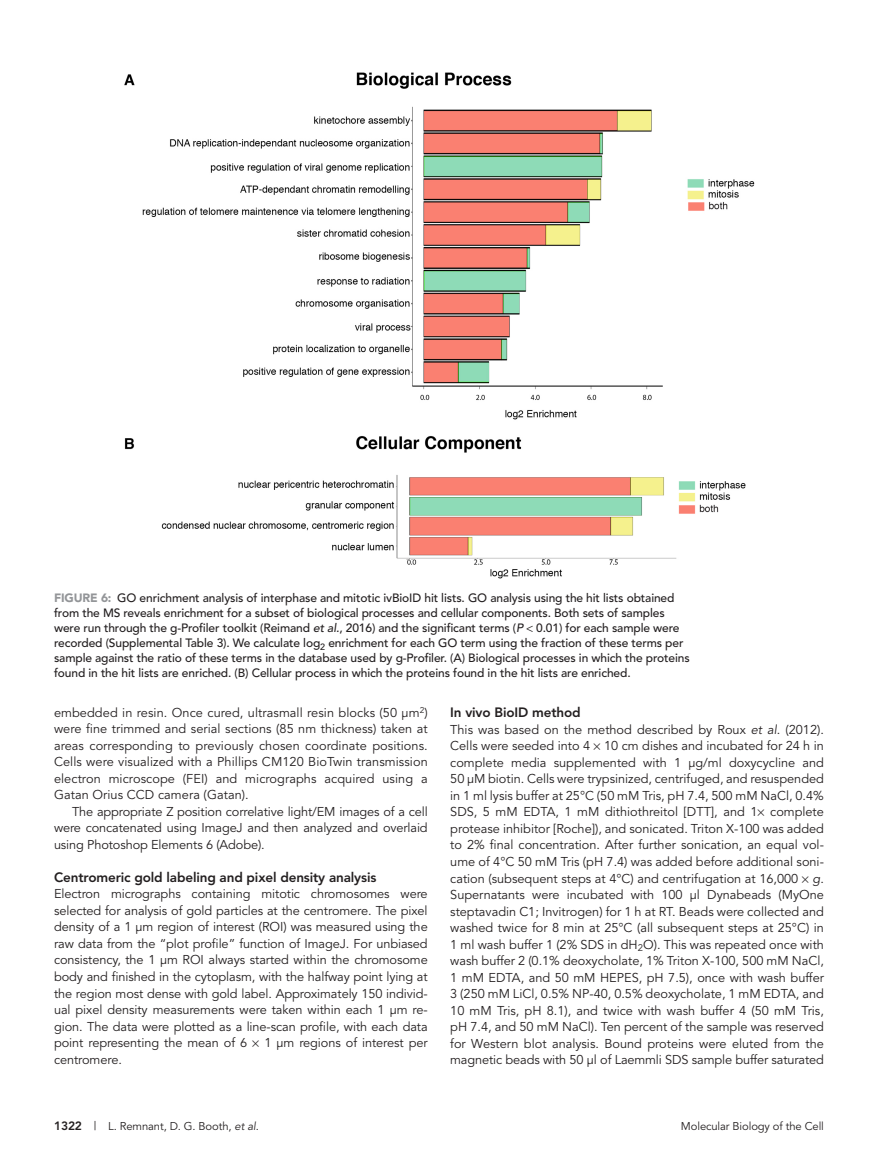
<style>
.page{position:relative;width:878px;height:1175px;background:#fff}
.page>*{position:absolute;margin:0;border:0;box-sizing:border-box;transform-origin:0 0}
.t1{font:800 13.5px "Avenir";letter-spacing:-.01em;color:#231f20}
.ParaFL{font:12.75px/16.5px "Avenir";letter-spacing:-.005em;color:#231f20;text-align:justify}
.Para{font:12.75px/16.5px "Avenir";letter-spacing:-.01em;color:#231f20;text-align:justify}
.FigCaption_35_5p{font:500 12px/15px "Avenir";letter-spacing:-.01em;color:#231f20}
.t2{font:11.25px "Avenir";letter-spacing:-.01em;color:#231f20}
.s1{font-weight:900;color:#939598}
.s2{font-style:italic}
.s3{font-weight:800;font-size:12px}
.s4{font-size:12px}
</style>
<div class="page">
<img style="left:124px;top:72px;width:630px;height:506px">
<p class="FigCaption_35_5p" style="left:54px;top:591px;width:637px"><span class="s1">FIGURE 6:</span> GO enrichment analysis of interphase and mitotic ivBioID hit lists. GO analysis using the hit lists obtained from the MS reveals enrichment for a subset of biological processes and cellular components. Both sets of samples were run through the g-Profiler toolkit (Reimand <span class="s2">et al.</span>, 2016) and the significant terms (<span class="s2">P</span> 0.01) for each sample were recorded (Supplemental Table 3). We calculate log<sub>2</sub> enrichment for each GO term using the fraction of these terms per sample against the ratio of these terms in the database used by g-Profiler. (A) Biological processes in which the proteins found in the hit lists are enriched. (B) Cellular process in which the proteins found in the hit lists are enriched.</p>
<p class="ParaFL" style="left:54px;top:704px;width:375px">embedded in resin. Once cured, ultrasmall resin blocks (50 µm<sup>2</sup>) were fine trimmed and serial sections (85 nm thickness) taken at areas corresponding to previously chosen coordinate positions.<br>Cells were visualized with a Phillips CM120 BioTwin transmission electron microscope (FEI) and micrographs acquired using a Gatan Orius CCD camera (Gatan).</p>
<p class="Para" style="left:54px;top:803px;width:375px;text-indent:18px">The appropriate Z position correlative light/EM images of a cell were concatenated using ImageJ and then analyzed and overlaid using Photoshop Elements 6 (Adobe).</p>
<h2 class="t1" style="left:54px;top:869px;width:324px">Centromeric gold labeling and pixel density analysis</h2>
<p class="ParaFL" style="left:54px;top:886px;width:375px">Electron micrographs containing mitotic chromosomes were selected for analysis of gold particles at the centromere. The pixel density of a 1 µm region of interest (ROI) was measured using the raw data from the “plot profile” function of ImageJ. For unbiased consistency, the 1 µm ROI always started within the chromosome body and finished in the cytoplasm, with the halfway point lying at the region most dense with gold label. Approximately 150 individ&shy;ual pixel density measurements were taken within each 1 µm re&shy;gion. The data were plotted as a line-scan profile, with each data point representing the mean of 6</p>
<p class="ParaFL" style="left:264px;top:1034px;width:165px">1 µm regions of interest per</p>
<p class="ParaFL" style="left:54px;top:1051px;width:69px">centromere.</p>
<h2 class="t1" style="left:450px;top:704px;width:132px">In vivo BioID method</h2>
<p class="ParaFL" style="left:450px;top:721px;width:375px">This was based on the method described by Roux <span class="s2">et al</span>. (2012).<br>Cells were seeded into 4 10 cm dishes and incubated for 24 h in complete media supplemented with 1 μg/ml doxycycline and 50 μM biotin. Cells were trypsinized, centrifuged, and resuspended in 1 ml lysis buffer at 25°C (50 mM Tris, pH 7.4, 500 mM NaCl, 0.4% SDS, 5 mM EDTA, 1 mM dithiothreitol [DTT], and 1 complete protease inhibitor [Roche]), and sonicated. Triton X-100 was added to 2% final concentration. After further sonication, an equal vol&shy;ume of 4°C 50 mM Tris (pH 7.4) was added before additional soni&shy;cation (subsequent steps at 4°C) and centrifugation at 16,000 <span class="s2">g</span>.<br>Supernatants were incubated with 100 μl Dynabeads (MyOne steptavadin C1; Invitrogen) for 1 h at RT. Beads were collected and washed twice for 8 min at 25°C (all subsequent steps at 25°C) in 1 ml wash buffer 1 (2% SDS in dH<sub>2</sub>O). This was repeated once with wash buffer 2 (0.1% deoxycholate, 1% Triton X-100, 500 mM NaCl, 1 mM EDTA, and 50 mM HEPES, pH 7.5), once with wash buffer 3 (250 mM LiCl, 0.5% NP-40, 0.5% deoxycholate, 1 mM EDTA, and 10 mM Tris, pH 8.1), and twice with wash buffer 4 (50 mM Tris, pH 7.4, and 50 mM NaCl). Ten percent of the sample was reserved for Western blot analysis. Bound proteins were eluted from the magnetic beads with 50 μl of Laemmli SDS sample buffer saturated</p>
<p class="t2" style="left:54px;top:1119px;width:206px"><span class="s3">1322</span> <span class="s4">|</span> L. Remnant, D. G. Booth, <span class="s2">et al</span>.</p>
<p class="t2" style="left:681px;top:1119px;width:144px">Molecular Biology of the Cell</p>
</div>
